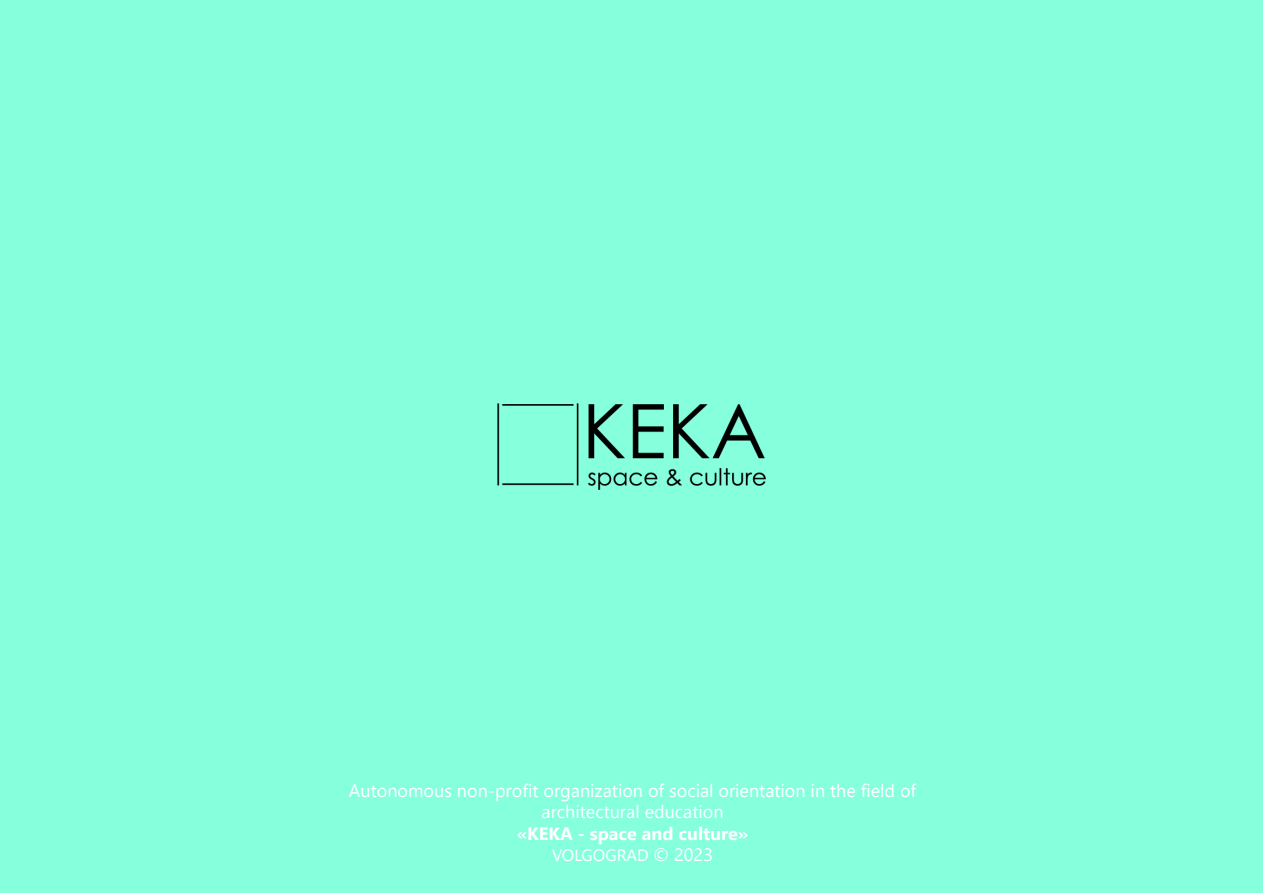
<style>
.page{position:relative;width:1263px;height:893px;background:#85ffdc}
.page>*{position:absolute;margin:0;border:0;box-sizing:border-box;transform-origin:0 0}
.t1{font:18px/21.6px "Segoe UI";color:#fff;text-align:center}
.t2{font:700 18px "Segoe UI";color:#fff}
.t3{font:16.5px "Segoe UI";color:#fff}
.s1{font-size:18px}
</style>
<div class="page">
<img style="left:497px;top:403px;width:269px;height:87px">
<p class="t1" style="left:349px;top:778px;width:569px">Autonomous non-profit organization of social orientation in the field of architectural education</p>
<p class="t2" style="left:517px;top:816px;width:233px">«KEKA - space and culture»</p>
<p class="t3" style="left:552px;top:840px;width:162px">VOLGOGRAD <span class="s1">© 2023</span></p>
</div>
